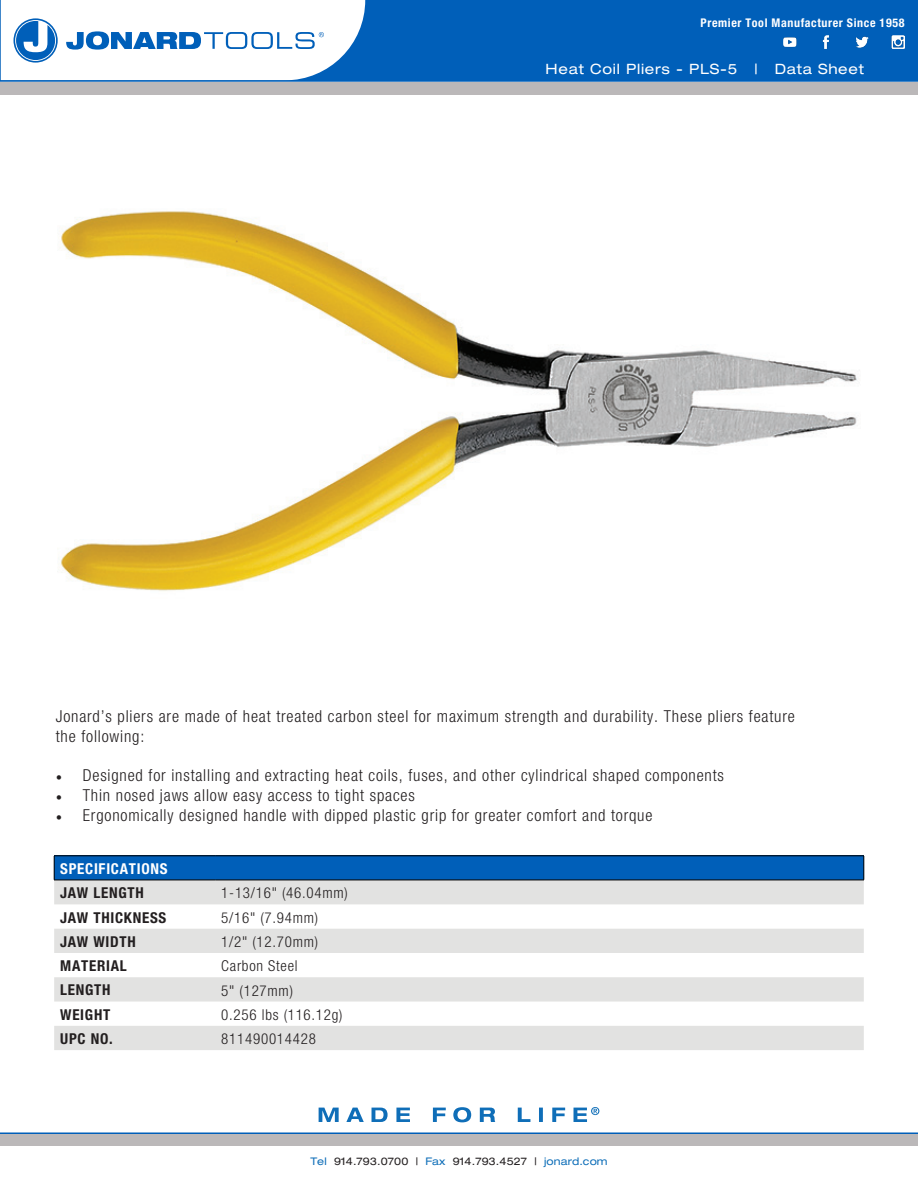
<style>
.page{position:relative;width:918px;height:1188px;background:#fff}
.page>*{position:absolute;margin:0;border:0;box-sizing:border-box;transform-origin:0 0}
.t1{font:300 condensed 16.5px/19.8px "Helvetica Neue";letter-spacing:.05em;color:#231f20}
.t2{font:300 condensed 15px "Helvetica Neue";letter-spacing:.05em;color:#231f20}
.t3{font:700 condensed 15px "Helvetica Neue";letter-spacing:.05em;color:#231f20}
.t4{font:700 condensed 15px "Helvetica Neue";letter-spacing:.05em;color:#fff}
.t5{font:expanded 14.25px "Helvetica Neue";letter-spacing:.05em;color:#fff}
.t6{font:700 condensed 12px "Helvetica Neue";letter-spacing:.05em;color:#fff}
.t7{font:expanded 10.5px "Helvetica Neue";letter-spacing:.01em;color:#231f20}
.s1{font-family:"Minion Pro";font-weight:400;font-stretch:normal}
.s2{color:#0e6eb8}
</style>
<div class="page">
<div style="left:1px;top:0;width:917px;height:81px;background:#005fb9"></div>
<div style="left:0;top:82px;width:918px;height:12px;background:#bbb8b9"></div>
<div style="left:0;top:1134px;width:918px;height:12px;background:#bbb8b9"></div>
<svg style="left:319px;top:1107px;width:280px;height:15px"></svg>
<hr style="left:0;top:1132px;width:918px;height:2px;background:#005fb9">
<svg style="left:1px;top:0;width:364px;height:80px;background:#d9e7f4"></svg>
<hr style="left:0;top:80px;width:918px;height:2px;background:#005fb9">
<img style="left:783px;top:35px;width:122px;height:14px">
<div style="left:54px;top:856px;width:810px;height:24px;background:#005fb9"></div>
<svg style="left:54px;top:881px;width:810px;height:169px;fill:#e2e2e1"></svg>
<hr style="left:54px;top:856px;width:161px;height:1px;background:#000">
<svg style="left:54px;top:856px;width:1px;height:24px"></svg>
<hr style="left:215px;top:856px;width:649px;height:1px;background:#000">
<svg style="left:864px;top:856px;width:1px;height:24px"></svg>
<hr style="left:54px;top:880px;width:161px;height:1px;background:#000">
<hr style="left:215px;top:880px;width:649px;height:1px;background:#000">
<img style="left:61px;top:211px;width:796px;height:380px">
<p class="t6" style="left:701px;top:15px;width:205px">Premier Tool Manufacturer Since 1958</p>
<p class="t5" style="left:546px;top:60px;width:320px">Heat Coil Pliers - PLS-5 | Data Sheet</p>
<p class="t1" style="left:56px;top:706px;width:741px">Jonard’s pliers are made of heat treated carbon steel for maximum strength and durability. These pliers feature the following:</p>
<p class="t1" style="left:56px;top:766px;width:670px"><span class="s1">•</span> Designed for installing and extracting heat coils, fuses, and other cylindrical shaped components</p>
<p class="t1" style="left:56px;top:785px;width:361px"><span class="s1">•</span> Thin nosed jaws allow easy access to tight spaces</p>
<p class="t1" style="left:56px;top:805px;width:598px"><span class="s1">•</span> Ergonomically designed handle with dipped plastic grip for greater comfort and torque</p>
<p class="t4" style="left:60px;top:860px;width:109px">SPECIFICATIONS</p>
<p class="t3" style="left:60px;top:884px;width:85px">JAW LENGTH</p>
<p class="t2" style="left:221px;top:885px;width:128px">1-13/16" (46.04mm)</p>
<p class="t3" style="left:60px;top:908px;width:108px">JAW THICKNESS</p>
<p class="t2" style="left:221px;top:909px;width:98px">5/16" (7.94mm)</p>
<p class="t3" style="left:60px;top:932px;width:77px">JAW WIDTH</p>
<p class="t2" style="left:221px;top:933px;width:98px">1/2" (12.70mm)</p>
<p class="t3" style="left:60px;top:957px;width:68px">MATERIAL</p>
<p class="t2" style="left:221px;top:957px;width:78px">Carbon Steel</p>
<p class="t3" style="left:60px;top:981px;width:52px">LENGTH</p>
<p class="t2" style="left:221px;top:982px;width:73px">5" (127mm)</p>
<p class="t3" style="left:60px;top:1005px;width:52px">WEIGHT</p>
<p class="t2" style="left:221px;top:1006px;width:123px">0.256 lbs (116.12g)</p>
<p class="t3" style="left:60px;top:1030px;width:54px">UPC NO.</p>
<p class="t2" style="left:221px;top:1030px;width:96px">811490014428</p>
<p class="t7" style="left:310px;top:1155px;width:299px"><span class="s2">Tel</span> 914.793.0700 | <span class="s2">Fax</span> 914.793.4527 | <span class="s2">jonard.com</span></p>
</div>
